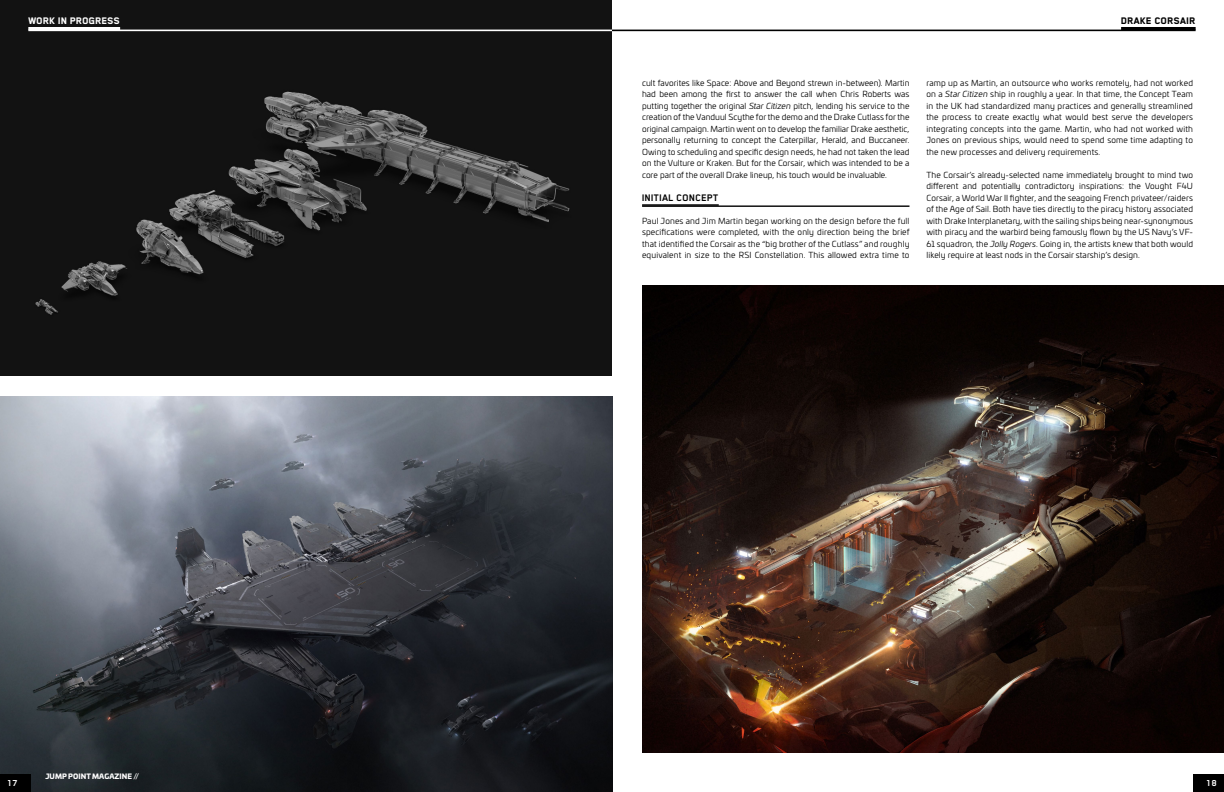
<style>
.page{position:relative;width:1224px;height:792px;background:#fff}
.page>*{position:absolute;margin:0;border:0;box-sizing:border-box;transform-origin:0 0}
.t1{font:700 11px "Blender Pro";letter-spacing:.005em;color:#000}
.t2{font:800 11px "Blender Pro";letter-spacing:.01em;color:#fff}
.t3{font:800 11px "Blender Pro";letter-spacing:.01em;color:#000}
.t4{font:700 10px "Blender Pro";color:#fff}
.t5{font:8.2px/11.5px "Univia Pro";letter-spacing:.01em;color:#000;text-align:justify}
.t6{font:900 7px "Univia Pro";letter-spacing:.01em;color:#fff}
.s1{font-style:italic}
</style>
<div class="page">
<img style="left:0;top:0;width:612px;height:375px">
<img style="left:0;top:396px;width:612px;height:396px">
<img style="left:642px;top:286px;width:582px;height:467px">
<hr style="left:642px;top:205px;width:267px;height:2px;background:#000">
<hr style="left:642px;top:204px;width:77px;height:2px;background:#000">
<hr style="left:28px;top:30px;width:584px;height:1px;background:#fff">
<hr style="left:28px;top:27px;width:92px;height:3px;background:#fff">
<hr style="left:612px;top:30px;width:584px;height:1px;background:#000">
<hr style="left:1121px;top:27px;width:75px;height:3px;background:#000">
<div style="left:1193px;top:774px;width:31px;height:18px;background:#000"></div>
<div style="left:0;top:774px;width:31px;height:18px;background:#000"></div>
<h1 class="t2" style="left:28px;top:15px;width:93px">WORK IN PROGRESS</h1>
<h1 class="t3" style="left:1121px;top:15px;width:76px">DRAKE CORSAIR</h1>
<p class="t5" style="left:642px;top:76px;width:269px">cult favorites like Space: Above and Beyond strewn in-between). Martin had been among the first to answer the call when Chris Roberts was putting together the original <span class="s1">Star Citizen</span> pitch, lending his service to the creation of the Vanduul Scythe for the demo and the Drake Cutlass for the original campaign. Martin went on to develop the familiar Drake aesthetic, personally returning to concept the Caterpillar, Herald, and Buccaneer.<br>Owing to scheduling and specific design needs, he had not taken the lead on the Vulture or Kraken. But for the Corsair, which was intended to be a core part of the overall Drake lineup, his touch would be invaluable.</p>
<h1 class="t1" style="left:642px;top:191px;width:78px">INITIAL CONCEPT</h1>
<p class="t5" style="left:642px;top:214px;width:269px">Paul Jones and Jim Martin began working on the design before the full specifications were completed, with the only direction being the brief that identified the Corsair as the “big brother of the Cutlass” and roughly equivalent in size to the RSI Constellation. This allowed extra time to</p>
<p class="t5" style="left:927px;top:76px;width:268px">ramp up as Martin, an outsource who works remotely, had not worked on a <span class="s1">Star Citizen</span> ship in roughly a year. In that time, the Concept Team in the UK had standardized many practices and generally streamlined the process to create exactly what would best serve the developers integrating concepts into the game. Martin, who had not worked with Jones on previous ships, would need to spend some time adapting to the new processes and delivery requirements.</p>
<p class="t5" style="left:927px;top:168px;width:268px">The Corsair’s already-selected name immediately brought to mind two different and potentially contradictory inspirations: the Vought F4U Corsair, a World War II fighter, and the seagoing French privateer/raiders of the Age of Sail. Both have ties directly to the piracy history associated with Drake Interplanetary, with the sailing ships being near-synonymous with piracy and the warbird being famously flown by the US Navy’s VF-61 squadron, the <span class="s1">Jolly Rogers</span>. Going in, the artists knew that both would likely require at least nods in the Corsair starship’s design.</p>
<p class="t4" style="left:7px;top:778px;width:12px">17</p>
<p class="t6" style="left:45px;top:771px;width:95px">JUMP POINT MAGAZINE //</p>
<p class="t4" style="left:1206px;top:777px;width:12px">18</p>
</div>
